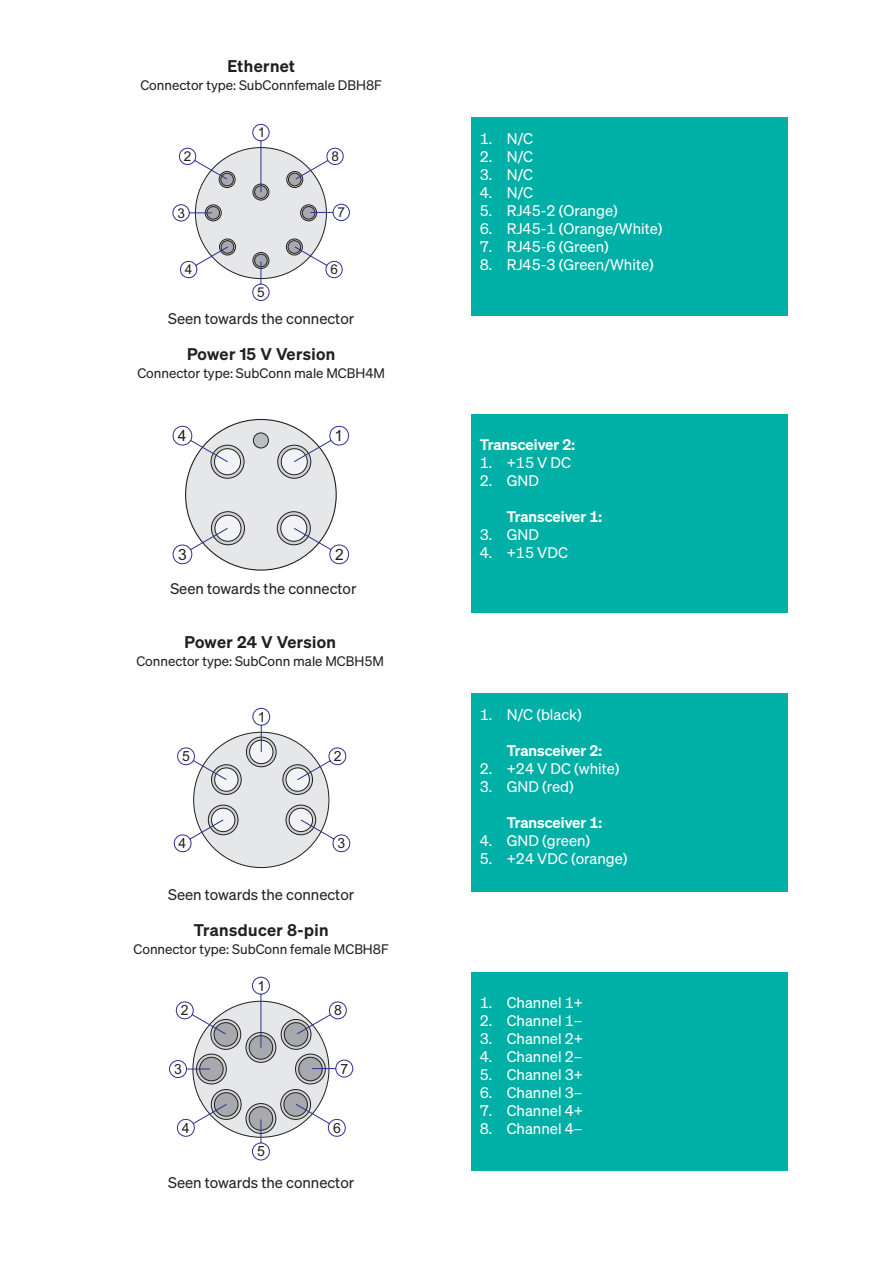
<style>
.page{position:relative;width:893px;height:1263px;background:#fff}
.page>*{position:absolute;margin:0;border:0;box-sizing:border-box;transform-origin:0 0}
.Heading02{font:600 16.5px "Sohne";letter-spacing:.025em;color:#231f20}
.t1{font:15.6px "Arial";color:#231f20}
.t2{font:15px "Sohne Buch";color:#fff}
.Normal_small_w_o_intent{font:15px "Sohne Buch";color:#231f20}
.Pinout_list{font:600 15px "Sohne";color:#fff}
.t3{font:14.1px "Arial";color:#231f20}
.t4{font:13.95px "Arial";color:#231f20}
.Normal_small_w_o_intent-2{font:13.5px "Sohne Buch";color:#231f20}
.Heading02-2{font:13.5px "Sohne Buch";color:#231f20}
.t5{font:13.5px "Arial";color:#231f20}
</style>
<div class="page">
<svg style="left:169px;top:976px;width:185px;height:185px"></svg>
<div style="left:194px;top:732px;width:135px;height:135px;background:#e6e7e9;border-radius:50%"></div>
<svg style="left:173px;top:707px;width:178px;height:146px"></svg>
<svg style="left:172px;top:425px;width:178px;height:140px"></svg>
<div style="left:253px;top:433px;width:15px;height:15px;background:#bcbdc0;border-radius:50%"></div>
<div style="left:253px;top:433px;width:16px;height:15px;border:1px solid #231f20;border-radius:50%"></div>
<svg style="left:172px;top:124px;width:178px;height:177px"></svg>
<div style="left:471px;top:117px;width:317px;height:198px;background:#00afa5"></div>
<div style="left:471px;top:972px;width:317px;height:198px;background:#00afa5"></div>
<div style="left:471px;top:693px;width:317px;height:198px;background:#00afa5"></div>
<div style="left:471px;top:414px;width:317px;height:198px;background:#00afa5"></div>
<p class="Heading02" style="left:227px;top:56px;width:69px">Ethernet</p>
<p class="Heading02-2" style="left:140px;top:77px;width:243px">Connector type: SubConnfemale DBH8F</p>
<p class="t5" style="left:184px;top:149px;width:9px">2</p>
<p class="t5" style="left:177px;top:205px;width:9px">3</p>
<p class="t5" style="left:258px;top:125px;width:9px">1</p>
<p class="t5" style="left:331px;top:149px;width:9px">8</p>
<p class="t5" style="left:337px;top:205px;width:9px">7</p>
<p class="t5" style="left:185px;top:262px;width:9px">4</p>
<p class="t5" style="left:331px;top:262px;width:9px">6</p>
<p class="t5" style="left:257px;top:284px;width:9px">5</p>
<p class="Normal_small_w_o_intent" style="left:168px;top:310px;width:188px">Seen towards the connector</p>
<p class="Heading02" style="left:187px;top:344px;width:150px">Power 15 V Version</p>
<p class="Heading02-2" style="left:137px;top:365px;width:249px">Connector type: SubConn male MCBH4M</p>
<p class="t1" style="left:178px;top:426px;width:10px">4</p>
<p class="t1" style="left:334px;top:426px;width:10px">1</p>
<p class="t1" style="left:178px;top:545px;width:10px">3</p>
<p class="t1" style="left:335px;top:545px;width:10px">2</p>
<p class="Normal_small_w_o_intent" style="left:170px;top:580px;width:188px">Seen towards the connector</p>
<p class="Heading02" style="left:184px;top:632px;width:153px">Power 24 V Version</p>
<p class="Normal_small_w_o_intent-2" style="left:136px;top:653px;width:249px">Connector type: SubConn male MCBH5M</p>
<p class="t4" style="left:182px;top:748px;width:9px">5</p>
<p class="t4" style="left:178px;top:835px;width:9px">4</p>
<p class="t4" style="left:258px;top:709px;width:9px">1</p>
<p class="t4" style="left:334px;top:748px;width:9px">2</p>
<p class="t4" style="left:338px;top:835px;width:9px">3</p>
<p class="Normal_small_w_o_intent" style="left:168px;top:886px;width:188px">Seen towards the connector</p>
<p class="Heading02" style="left:194px;top:920px;width:136px">Transducer 8-pin</p>
<p class="Normal_small_w_o_intent-2" style="left:133px;top:941px;width:257px">Connector type: SubConn female MCBH8F</p>
<p class="t3" style="left:181px;top:1002px;width:9px">2</p>
<p class="t3" style="left:174px;top:1061px;width:9px">3</p>
<p class="t3" style="left:258px;top:977px;width:9px">1</p>
<p class="t3" style="left:334px;top:1002px;width:9px">8</p>
<p class="t3" style="left:340px;top:1060px;width:9px">7</p>
<p class="t3" style="left:182px;top:1120px;width:9px">4</p>
<p class="t3" style="left:333px;top:1120px;width:9px">6</p>
<p class="t3" style="left:257px;top:1143px;width:9px">5</p>
<p class="Normal_small_w_o_intent" style="left:168px;top:1174px;width:188px">Seen towards the connector</p>
<p class="t2" style="left:480px;top:130px;width:55px">1. N/C</p>
<p class="t2" style="left:480px;top:148px;width:55px">2. N/C</p>
<p class="t2" style="left:480px;top:166px;width:55px">3. N/C</p>
<p class="t2" style="left:480px;top:184px;width:55px">4. N/C</p>
<p class="t2" style="left:480px;top:202px;width:140px">5. RJ45-2 (Orange)</p>
<p class="t2" style="left:480px;top:220px;width:184px">6. RJ45-1 (Orange/White)</p>
<p class="t2" style="left:480px;top:238px;width:131px">7. RJ45-6 (Green)</p>
<p class="t2" style="left:480px;top:256px;width:176px">8. RJ45-3 (Green/White)</p>
<p class="Pinout_list" style="left:480px;top:435px;width:97px">Transceiver 2:</p>
<p class="t2" style="left:480px;top:454px;width:93px">1. +15 V DC</p>
<p class="t2" style="left:480px;top:472px;width:61px">2. GND</p>
<p class="Pinout_list" style="left:507px;top:507px;width:97px">Transceiver 1:</p>
<p class="t2" style="left:480px;top:526px;width:61px">3. GND</p>
<p class="t2" style="left:480px;top:544px;width:90px">4. +15 VDC</p>
<p class="t2" style="left:480px;top:706px;width:104px">1. N/C (black)</p>
<p class="Pinout_list" style="left:507px;top:741px;width:97px">Transceiver 2:</p>
<p class="t2" style="left:480px;top:760px;width:141px">2. +24 V DC (white)</p>
<p class="t2" style="left:480px;top:778px;width:95px">3. GND (red)</p>
<p class="Pinout_list" style="left:507px;top:813px;width:97px">Transceiver 1:</p>
<p class="t2" style="left:480px;top:832px;width:112px">4. GND (green)</p>
<p class="t2" style="left:480px;top:850px;width:149px">5. +24 VDC (orange)</p>
<p class="t2" style="left:480px;top:994px;width:105px">1. Channel 1+</p>
<p class="t2" style="left:480px;top:1012px;width:104px">2. Channel 1–</p>
<p class="t2" style="left:480px;top:1030px;width:105px">3. Channel 2+</p>
<p class="t2" style="left:480px;top:1048px;width:104px">4. Channel 2–</p>
<p class="t2" style="left:480px;top:1066px;width:105px">5. Channel 3+</p>
<p class="t2" style="left:480px;top:1084px;width:104px">6. Channel 3–</p>
<p class="t2" style="left:480px;top:1102px;width:105px">7. Channel 4+</p>
<p class="t2" style="left:480px;top:1120px;width:104px">8. Channel 4–</p>
</div>
